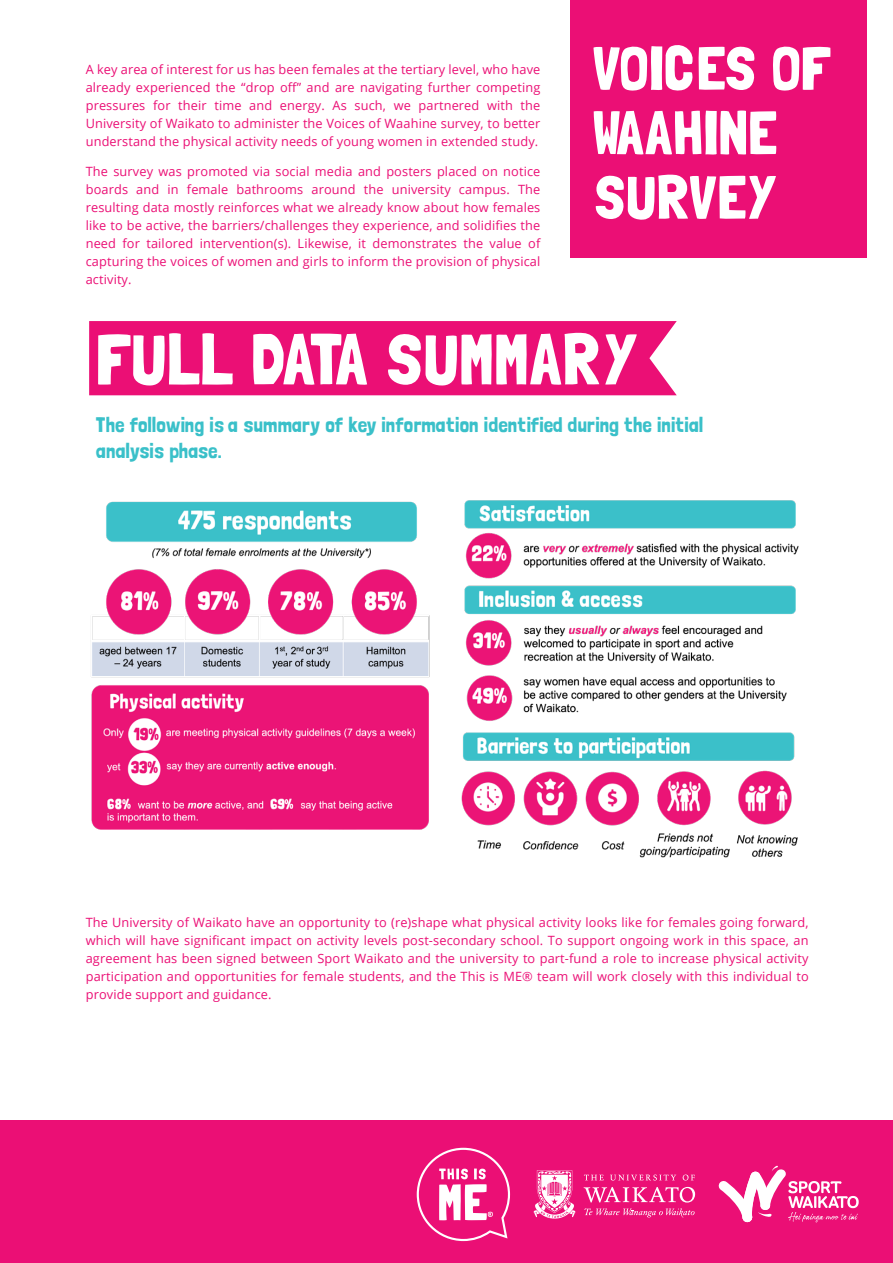
<style>
.page{position:relative;width:893px;height:1263px;background:#fff}
.page>*{position:absolute;margin:0;border:0;box-sizing:border-box;transform-origin:0 0}
.t1{font:72px "Londrina Solid";color:#fff}
.t2{font:61.5px/64.5px "Londrina Solid";color:#fff}
.t3{font:21px/25.2px "Londrina Solid";color:#3ac0c9}
.t4{font:12.75px/18px "Open Sans";letter-spacing:.01em;color:#eb0f75;text-align:justify}
</style>
<div class="page">
<div style="left:570px;top:0;width:297px;height:257px;background:#eb0f75"></div>
<div style="left:0;top:1121px;width:893px;height:142px;background:#eb0f75"></div>
<svg style="left:417px;top:1148px;width:93px;height:93px"></svg>
<svg style="left:584px;top:1175px;width:20px;height:5px"></svg>
<svg style="left:610px;top:1174px;width:66px;height:6px"></svg>
<svg style="left:683px;top:1174px;width:12px;height:6px"></svg>
<svg style="left:584px;top:1208px;width:111px;height:9px"></svg>
<svg style="left:584px;top:1187px;width:111px;height:15px"></svg>
<svg style="left:534px;top:1170px;width:41px;height:48px"></svg>
<svg style="left:719px;top:1166px;width:140px;height:56px"></svg>
<div style="left:89px;top:321px;width:588px;height:74px;background:#eb0f75"></div>
<img style="left:91px;top:501px;width:339px;height:328px">
<img style="left:461px;top:500px;width:338px;height:358px">
<p class="t4" style="left:86px;top:60px;width:456px">A key area of interest for us has been females at the tertiary level, who have already experienced the “drop off” and are navigating further competing pressures for their time and energy. As such, we partnered with the University of Waikato to administer the Voices of Waahine survey, to better understand the physical activity needs of young women in extended study.</p>
<p class="t4" style="left:86px;top:162px;width:456px">The survey was promoted via social media and posters placed on notice boards and in female bathrooms around the university campus. The resulting data mostly reinforces what we already know about how females like to be active, the barriers/challenges they experience, and solidifies the need for tailored intervention(s). Likewise, it demonstrates the value of capturing the voices of women and girls to inform the provision of physical activity.</p>
<p class="t2" style="left:592px;top:35px;width:240px">VOICES OF<br>WAAHINE<br>SURVEY</p>
<p class="t1" style="left:96px;top:317px;width:543px">FULL DATA SUMMARY</p>
<p class="t3" style="left:96px;top:412px;width:609px">The following is a summary of key information identified during the initial analysis phase.</p>
<p class="t4" style="left:86px;top:913px;width:724px">The University of Waikato have an opportunity to (re)shape what physical activity looks like for females going forward, which will have significant impact on activity levels post-secondary school. To support ongoing work in this space, an agreement has been signed between Sport Waikato and the university to part-fund a role to increase physical activity participation and opportunities for female students, and the This is ME® team will work closely with this individual to provide support and guidance.</p>
</div>
